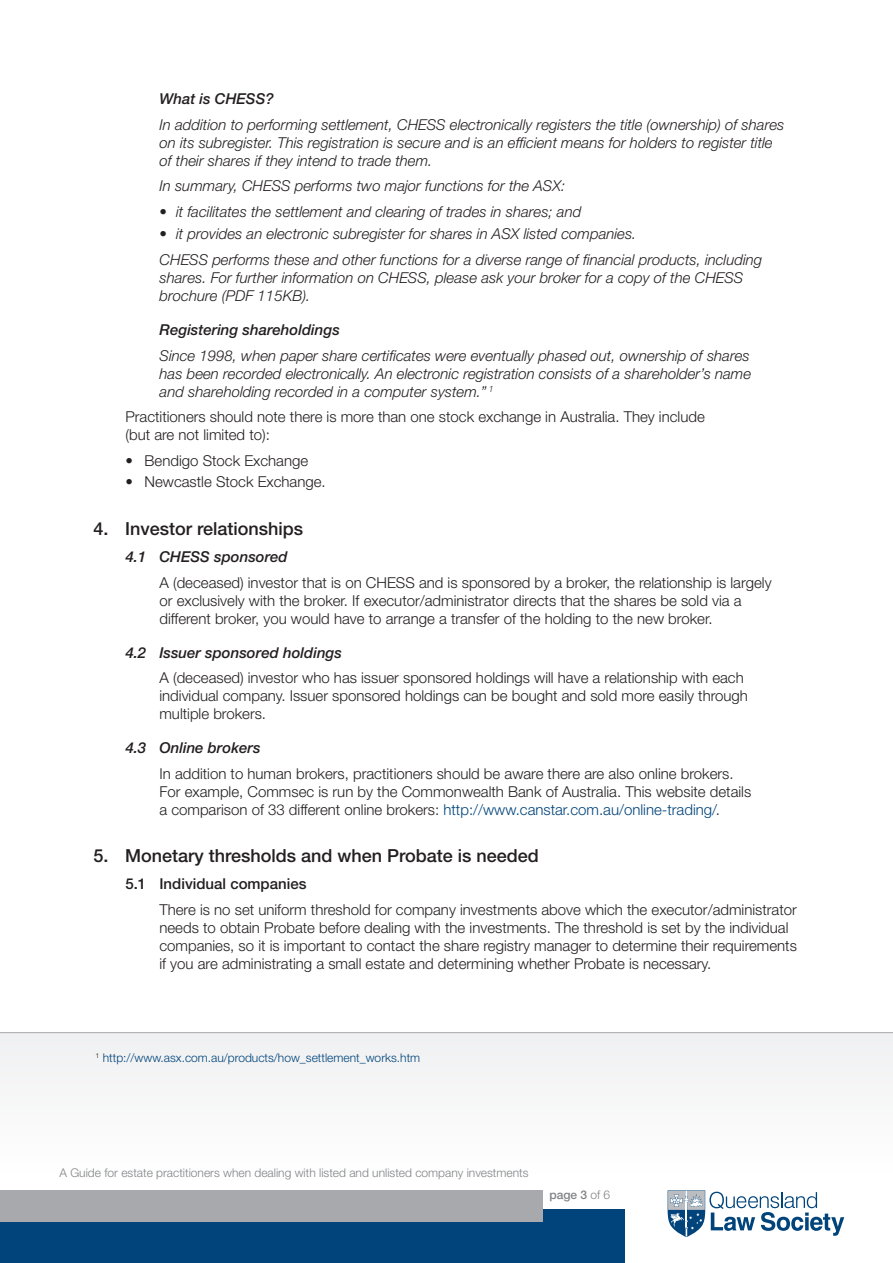
<style>
.page{position:relative;width:893px;height:1263px;background:#fff}
.page>*{position:absolute;margin:0;border:0;box-sizing:border-box;transform-origin:0 0}
.t1{font:500 18px "Helvetica Neue LT Std";color:#231f20}
.t2{font:300 15px/18px "Helvetica Neue LT Std";color:#231f20}
.t3{font:italic 300 15px/18px "Helvetica Neue LT Std";color:#231f20}
.t4{font:italic 500 15px "Helvetica Neue LT Std";color:#231f20}
.t5{font:500 15px "Helvetica Neue LT Std";color:#231f20}
.t6{font:300 12px "Helvetica Neue LT Std";color:#808285}
.t7{font:300 12px "Helvetica Neue LT Std";color:#00447b}
.t8{font:500 12px "Helvetica Neue LT Std";color:#808285}
.s1{color:#00447b}
.s2{font-weight:300}
</style>
<div class="page">
<svg style="left:668px;top:1190px;width:176px;height:47px"></svg>
<div style="left:0;top:1209px;width:624px;height:54px;background:#00447b"></div>
<div style="left:0;top:1190px;width:542px;height:32px;background:#a8a9ad"></div>
<div style="left:0;top:1032px;width:893px;height:142px;background:#f7f7f8"></div>
<hr style="left:0;top:1032px;width:893px;height:1px;background:#a8a9ad">
<p class="t4" style="left:160px;top:90px;width:116px">What is CHESS?</p>
<p class="t3" style="left:160px;top:115px;width:626px">In addition to performing settlement, CHESS electronically registers the title (ownership) of shares on its subregister. This registration is secure and is an efficient means for holders to register title of their shares if they intend to trade them.</p>
<p class="t3" style="left:160px;top:177px;width:407px">In summary, CHESS performs two major functions for the ASX:</p>
<p class="t3" style="left:160px;top:202px;width:423px">• it facilitates the settlement and clearing of trades in shares; and</p>
<p class="t3" style="left:160px;top:220px;width:604px;line-height:26.5px">• it provides an electronic subregister for shares in ASX listed companies.<br>CHESS performs these and other functions for a diverse range of financial products, including</p>
<p class="t3" style="left:160px;top:268px;width:585px">shares. For further information on CHESS, please ask your broker for a copy of the CHESS brochure (PDF 115KB).</p>
<p class="t4" style="left:160px;top:321px;width:182px">Registering shareholdings</p>
<p class="t3" style="left:160px;top:346px;width:593px;text-align:justify">Since 1998, when paper share certificates were eventually phased out, ownership of shares has been recorded electronically. An electronic registration consists of a shareholder’s name and shareholding recorded in a computer system.” <sup>1</sup></p>
<p class="t2" style="left:125px;top:407px;width:581px">Practitioners should note there is more than one stock exchange in Australia. They include (but are not limited to):</p>
<p class="t2" style="left:125px;top:451px;width:184px">• Bendigo Stock Exchange</p>
<p class="t2" style="left:125px;top:473px;width:202px">• Newcastle Stock Exchange.</p>
<p class="t1" style="left:94px;top:518px;width:211px">4. Investor relationships</p>
<p class="t4" style="left:125px;top:548px;width:164px">4.1 CHESS sponsored</p>
<p class="t2" style="left:159px;top:573px;width:614px">A (deceased) investor that is on CHESS and is sponsored by a broker, the relationship is largely or exclusively with the broker. If executor/administrator directs that the shares be sold via a different broker, you would have to arrange a transfer of the holding to the new broker.</p>
<p class="t4" style="left:125px;top:644px;width:218px">4.2 Issuer sponsored holdings</p>
<p class="t2" style="left:159px;top:669px;width:590px">A (deceased) investor who has issuer sponsored holdings will have a relationship with each individual company. Issuer sponsored holdings can be bought and sold more easily through multiple brokers.</p>
<p class="t4" style="left:125px;top:739px;width:137px">4.3 Online brokers</p>
<p class="t2" style="left:159px;top:764px;width:593px">In addition to human brokers, practitioners should be aware there are also online brokers.<br>For example, Commsec is run by the Commonwealth Bank of Australia. This website details a comparison of 33 different online brokers: <span class="s1">http://www.canstar.com.au/online-trading/</span>.</p>
<p class="t1" style="left:94px;top:845px;width:447px">5. Monetary thresholds and when Probate is needed</p>
<p class="t5" style="left:125px;top:875px;width:183px">5.1 Individual companies</p>
<p class="t2" style="left:159px;top:900px;width:639px">There is no set uniform threshold for company investments above which the executor/administrator needs to obtain Probate before dealing with the investments. The threshold is set by the individual companies, so it is important to contact the share registry manager to determine their requirements if you are administrating a small estate and determining whether Probate is necessary.</p>
<p class="t7" style="left:96px;top:1050px;width:326px"><sup>1</sup> http://www.asx.com.au/products/how_settlement_works.htm</p>
<p class="t6" style="left:60px;top:1165px;width:470px">A Guide for estate practitioners when dealing with listed and unlisted company investments</p>
<p class="t8" style="left:549px;top:1187px;width:62px">page 3 <span class="s2">of 6</span></p>
</div>
